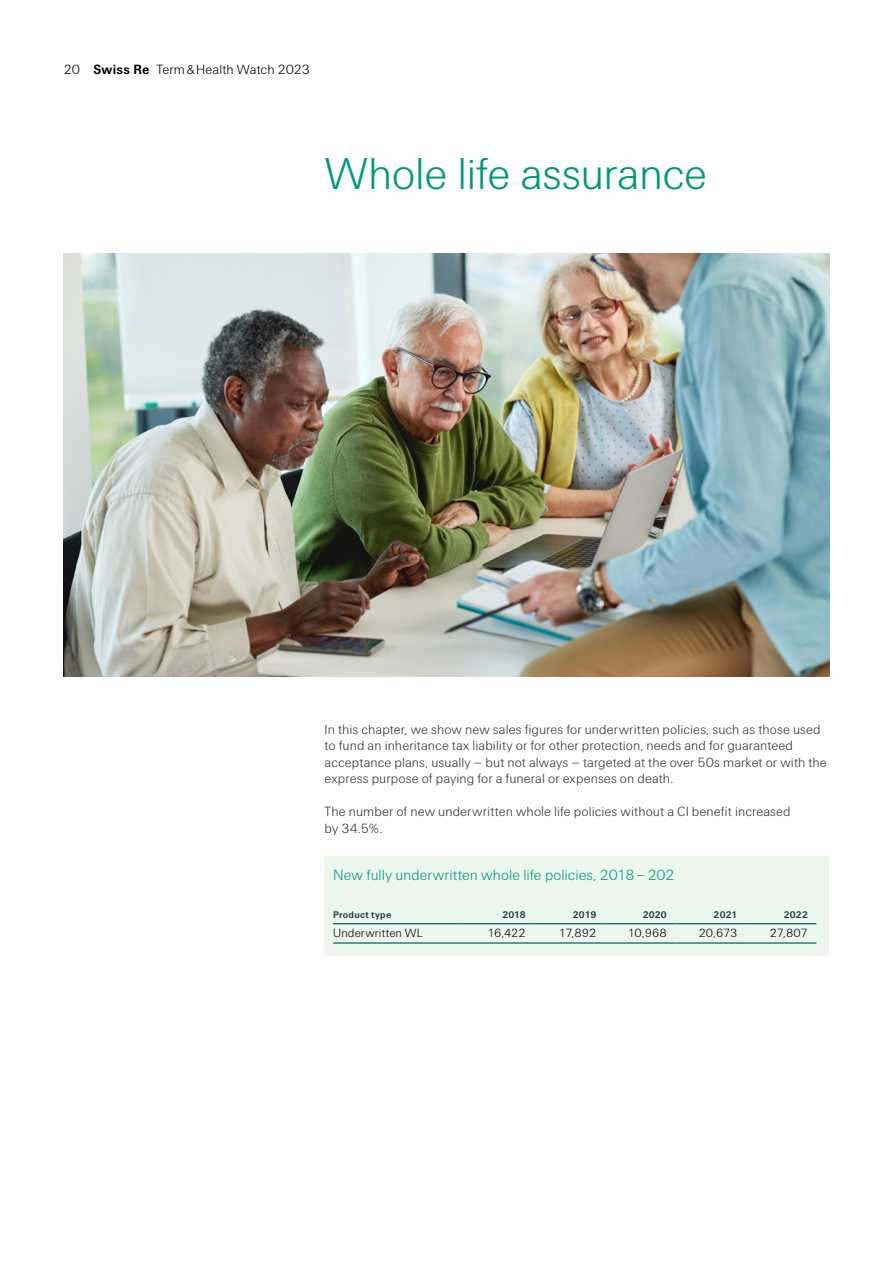
<style>
.page{position:relative;width:893px;height:1263px;background:#fff}
.page>*{position:absolute;margin:0;border:0;box-sizing:border-box;transform-origin:0 0}
.t1{font:300 45px "Swiss Re Sans OT";letter-spacing:-.015em;color:#00987c}
.t2{font:300 15px "Swiss Re Sans OT";letter-spacing:.005em;color:#00987c}
.t3{font:300 13.5px/16.5px "Swiss Re Sans OT";letter-spacing:.01em;color:#2c333d}
.t4{font:300 13.5px "Swiss Re Sans OT";letter-spacing:.005em;color:#000}
.t5{font:300 12px "Swiss Re Sans OT";letter-spacing:.01em;color:#000}
.t6{font:700 9.75px "Swiss Re Sans OT";letter-spacing:.015em;color:#2c333d}
.s1{font-weight:700}
</style>
<div class="page">
<div style="left:325px;top:856px;width:504px;height:100px;background:#ecf6ed"></div>
<hr style="left:464px;top:923px;width:70px;height:1px;background:#005c60">
<hr style="left:534px;top:923px;width:71px;height:1px;background:#005c60">
<hr style="left:605px;top:923px;width:70px;height:1px;background:#005c60">
<hr style="left:675px;top:923px;width:71px;height:1px;background:#005c60">
<hr style="left:746px;top:923px;width:70px;height:1px;background:#005c60">
<hr style="left:333px;top:923px;width:131px;height:1px;background:#005c60">
<hr style="left:333px;top:942px;width:131px;height:2px;background:#005c60">
<hr style="left:464px;top:942px;width:70px;height:2px;background:#005c60">
<hr style="left:534px;top:942px;width:71px;height:2px;background:#005c60">
<hr style="left:605px;top:942px;width:70px;height:2px;background:#005c60">
<hr style="left:675px;top:942px;width:71px;height:2px;background:#005c60">
<hr style="left:746px;top:942px;width:70px;height:2px;background:#005c60">
<img style="left:64px;top:253px;width:765px;height:423px">
<p class="t4" style="left:64px;top:61px;width:248px">20 <span class="s1">Swiss Re</span> Term&amp;Health Watch 2023</p>
<h1 class="t1" style="left:325px;top:148px;width:384px">Whole life assurance</h1>
<p class="t3" style="left:325px;top:721px;width:504px">In this chapter, we show new sales figures for underwritten policies, such as those used to fund an inheritance tax liability or for other protection, needs and for guaranteed acceptance plans, usually – but not always – targeted at the over 50s market or with the express purpose of paying for a funeral or expenses on death.</p>
<p class="t3" style="left:325px;top:803px;width:468px">The number of new underwritten whole life policies without a CI benefit increased by 34.5%.</p>
<p class="t2" style="left:333px;top:866px;width:343px">New fully underwritten whole life policies, 2018–202</p>
<p class="t6" style="left:333px;top:909px;width:60px">Product type</p>
<p class="t6" style="left:502px;top:909px;width:25px">2018</p>
<p class="t6" style="left:573px;top:909px;width:25px">2019</p>
<p class="t6" style="left:643px;top:909px;width:26px">2020</p>
<p class="t6" style="left:714px;top:909px;width:25px">2021</p>
<p class="t6" style="left:784px;top:909px;width:26px">2022</p>
<p class="t5" style="left:333px;top:926px;width:91px">Underwritten WL</p>
<p class="t5" style="left:488px;top:926px;width:40px">16,422</p>
<p class="t5" style="left:559px;top:926px;width:39px">17,892</p>
<p class="t5" style="left:628px;top:926px;width:40px">10,968</p>
<p class="t5" style="left:699px;top:926px;width:40px">20,673</p>
<p class="t5" style="left:770px;top:926px;width:39px">27,807</p>
</div>
